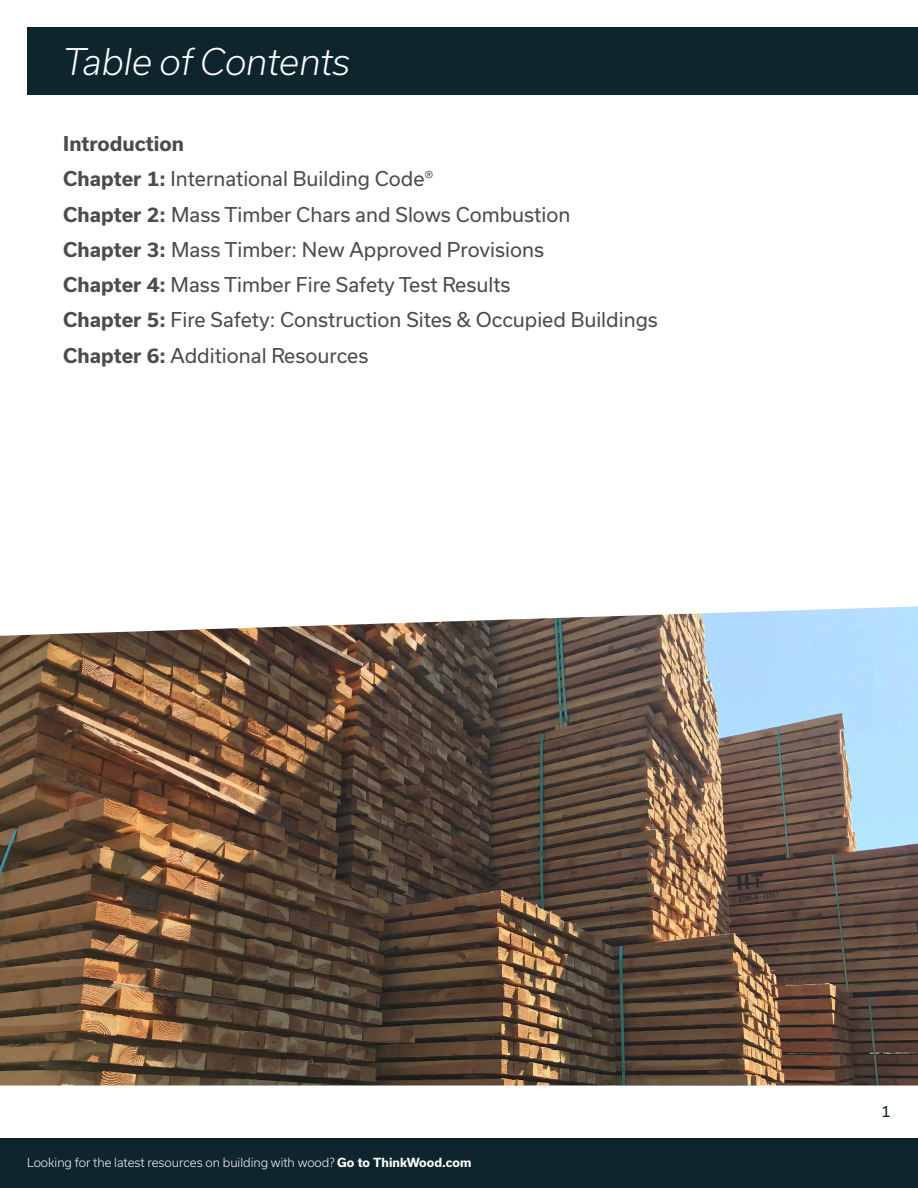
<style>
.page{position:relative;width:918px;height:1188px;background:#fff}
.page>*{position:absolute;margin:0;border:0;box-sizing:border-box;transform-origin:0 0}
.t1{font:italic 300 35.1px "Usual";color:#fff}
.Paragraph_Style_2{font:19.5px "Usual";color:#4b4c4d}
.Paragraph_Style_2-2{font:700 19.5px "Usual";color:#4b4c4d}
.t2{font:15px "Usual";color:#0f252d}
.t3{font:300 12px "Usual";color:#fff}
.s1{font-weight:700}
</style>
<div class="page">
<div style="left:0;top:1138px;width:918px;height:50px;background:#0f252d"></div>
<div style="left:27px;top:27px;width:891px;height:67px;background:#0f252d"></div>
<img style="left:0;top:606px;width:918px;height:480px">
<p class="t1" style="left:63px;top:42px;width:288px">Table of Contents</p>
<p class="Paragraph_Style_2-2" style="left:63px;top:133px;width:122px">Introduction</p>
<p class="Paragraph_Style_2" style="left:63px;top:168px;width:372px"><span class="s1">Chapter 1:</span> International Building Code®</p>
<p class="Paragraph_Style_2" style="left:63px;top:203px;width:509px"><span class="s1">Chapter 2:</span> Mass Timber Chars and Slows Combustion</p>
<p class="Paragraph_Style_2" style="left:63px;top:238px;width:482px"><span class="s1">Chapter 3:</span> Mass Timber: New Approved Provisions</p>
<p class="Paragraph_Style_2" style="left:63px;top:274px;width:449px"><span class="s1">Chapter 4:</span> Mass Timber Fire Safety Test Results</p>
<p class="Paragraph_Style_2" style="left:63px;top:309px;width:596px"><span class="s1">Chapter 5:</span> Fire Safety: Construction Sites &amp; Occupied Buildings</p>
<p class="Paragraph_Style_2" style="left:63px;top:344px;width:307px"><span class="s1">Chapter 6:</span> Additional Resources</p>
<p class="t3" style="left:27px;top:1156px;width:446px">Looking for the latest resources on building with wood? <span class="s1">Go to ThinkWood.com</span></p>
<p class="t2" style="left:882px;top:1103px;width:11px">1</p>
</div>
